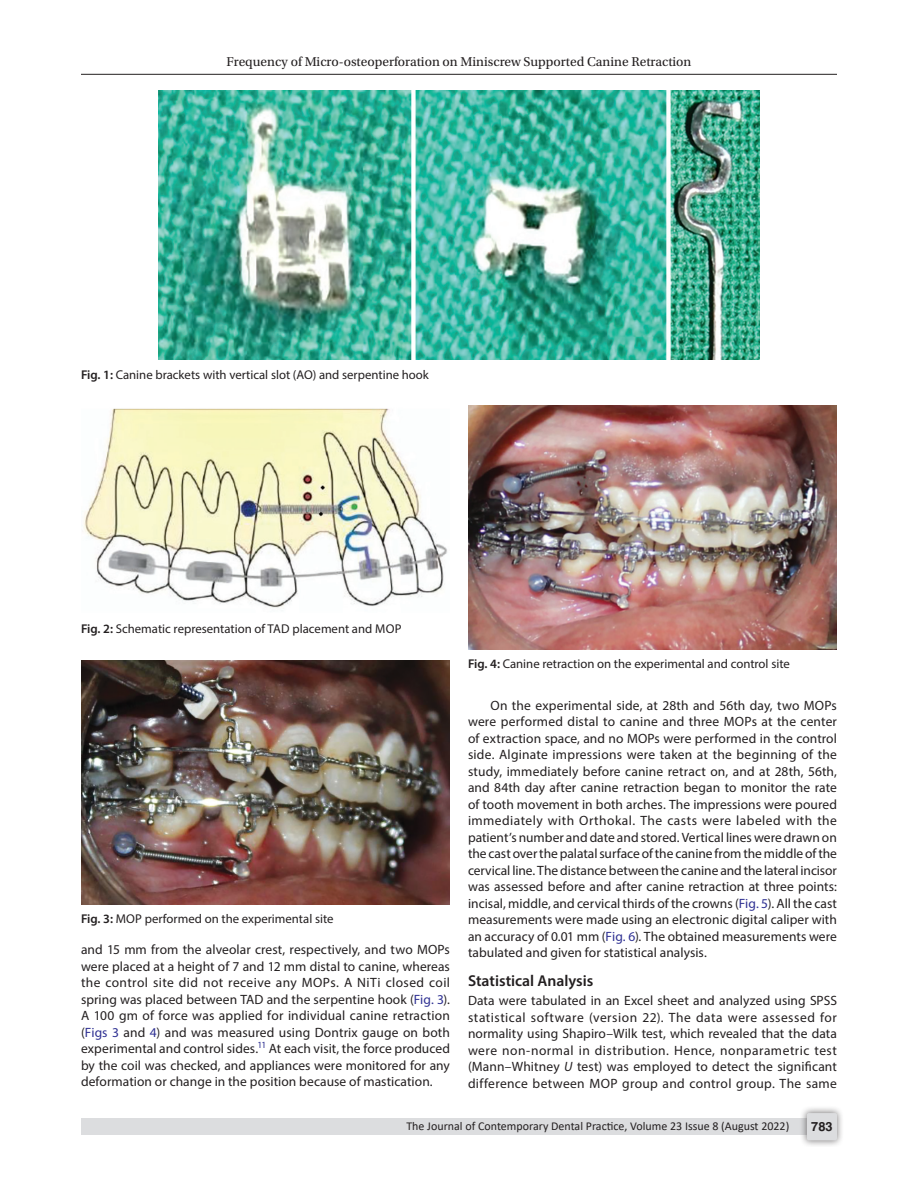
<style>
.page{position:relative;width:918px;height:1188px;background:#fff}
.page>*{position:absolute;margin:0;border:0;box-sizing:border-box;transform-origin:0 0}
.Head-2{font:600 15.75px "Myriad Pro";color:#231f20}
.Para-Indent{font:13.5px/16.5px "Myriad Pro";letter-spacing:.005em;color:#231f20;text-align:justify}
.Para-NoIndent{font:13.5px/16.5px "Myriad Pro";letter-spacing:.025em;color:#231f20;text-align:justify}
.t1{font:13.5px "Utopia Std";color:#231f20}
.FigCaption{font:12.75px "Myriad Pro";color:#231f20}
.t2{font:700 12.75px "Helvetica LT Std";color:#231f20}
.t3{font:12px "Calibri";color:#231f20}
.s1{font-weight:600}
.s2{color:#2e3092}
.s3{font-style:italic}
</style>
<div class="page">
<hr style="left:81px;top:74px;width:756px;height:1px;background:#231f20">
<div style="left:81px;top:1119px;width:756px;height:16px;background:#dcdddf"></div>
<div style="left:800px;top:1106px;width:44px;height:41px;background:#231f20;opacity:.61"></div>
<div style="left:807px;top:1113px;width:30px;height:27px;background:#dcdddf;border-radius:2px"></div>
<img style="left:158px;top:90px;width:602px;height:270px">
<img style="left:83px;top:408px;width:364px;height:200px">
<img style="left:82px;top:661px;width:367px;height:243px">
<img style="left:469px;top:406px;width:367px;height:244px">
<p class="t1" style="left:226px;top:55px;width:467px">Frequency of Micro-osteoperforation on Miniscrew Supported Canine Retraction</p>
<p class="FigCaption" style="left:81px;top:366px;width:349px"><span class="s1">Fig. 1:</span> Canine brackets with vertical slot (AO) and serpentine hook</p>
<p class="FigCaption" style="left:81px;top:621px;width:322px"><span class="s1">Fig. 2:</span> Schematic representation of TAD placement and MOP</p>
<p class="FigCaption" style="left:81px;top:910px;width:254px"><span class="s1">Fig. 3:</span> MOP performed on the experimental site</p>
<p class="Para-Indent" style="left:81px;top:941px;width:371px">and 15 mm from the alveolar crest, respectively, and two MOPs were placed at a height of 7 and 12 mm distal to canine, whereas the control site did not receive any MOPs. A NiTi closed coil spring was placed between TAD and the serpentine hook (<span class="s2">Fig. 3</span>).<br>A 100 gm of force was applied for individual canine retraction (<span class="s2">Figs 3</span> and <span class="s2">4</span>) and was measured using Dontrix gauge on both experimental and control sides.<sup>11</sup> At each visit, the force produced by the coil was checked, and appliances were monitored for any deformation or change in the position because of mastication.</p>
<p class="FigCaption" style="left:468px;top:656px;width:323px"><span class="s1">Fig. 4:</span> Canine retraction on the experimental and control site</p>
<p class="Para-Indent" style="left:468px;top:697px;width:371px;text-indent:22px">On the experimental side, at 28th and 56th day, two MOPs were performed distal to canine and three MOPs at the center of extraction space, and no MOPs were performed in the control side. Alginate impressions were taken at the beginning of the study, immediately before canine retract on, and at 28th, 56th, and 84th day after canine retraction began to monitor the rate of tooth movement in both arches. The impressions were poured immediately with Orthokal. The casts were labeled with the patient’s number and date and stored. Vertical lines were drawn on the cast over the palatal surface of the canine from the middle of the cervical line. The distance between the canine and the lateral incisor was assessed before and after canine retraction at three points: incisal, middle, and cervical thirds of the crowns (<span class="s2">Fig. 5</span>). All the cast measurements were made using an electronic digital caliper with an accuracy of 0.01 mm (<span class="s2">Fig. 6</span>). The obtained measurements were tabulated and given for statistical analysis.</p>
<p class="Head-2" style="left:468px;top:970px;width:127px">Statistical Analysis</p>
<p class="Para-NoIndent" style="left:468px;top:992px;width:371px">Data were tabulated in an Excel sheet and analyzed using SPSS statistical software (version 22). The data were assessed for normality using Shapiro–Wilk test, which revealed that the data were non-normal in distribution. Hence, nonparametric test (Mann–Whitney <span class="s3">U</span> test) was employed to detect the significant difference between MOP group and control group. The same</p>
<p class="t3" style="left:406px;top:1117px;width:384px">The Journal of Contemporary Dental Practice, Volume 23 Issue 8 (August 2022)</p>
<p class="t2" style="left:811px;top:1119px;width:23px">783</p>
</div>
